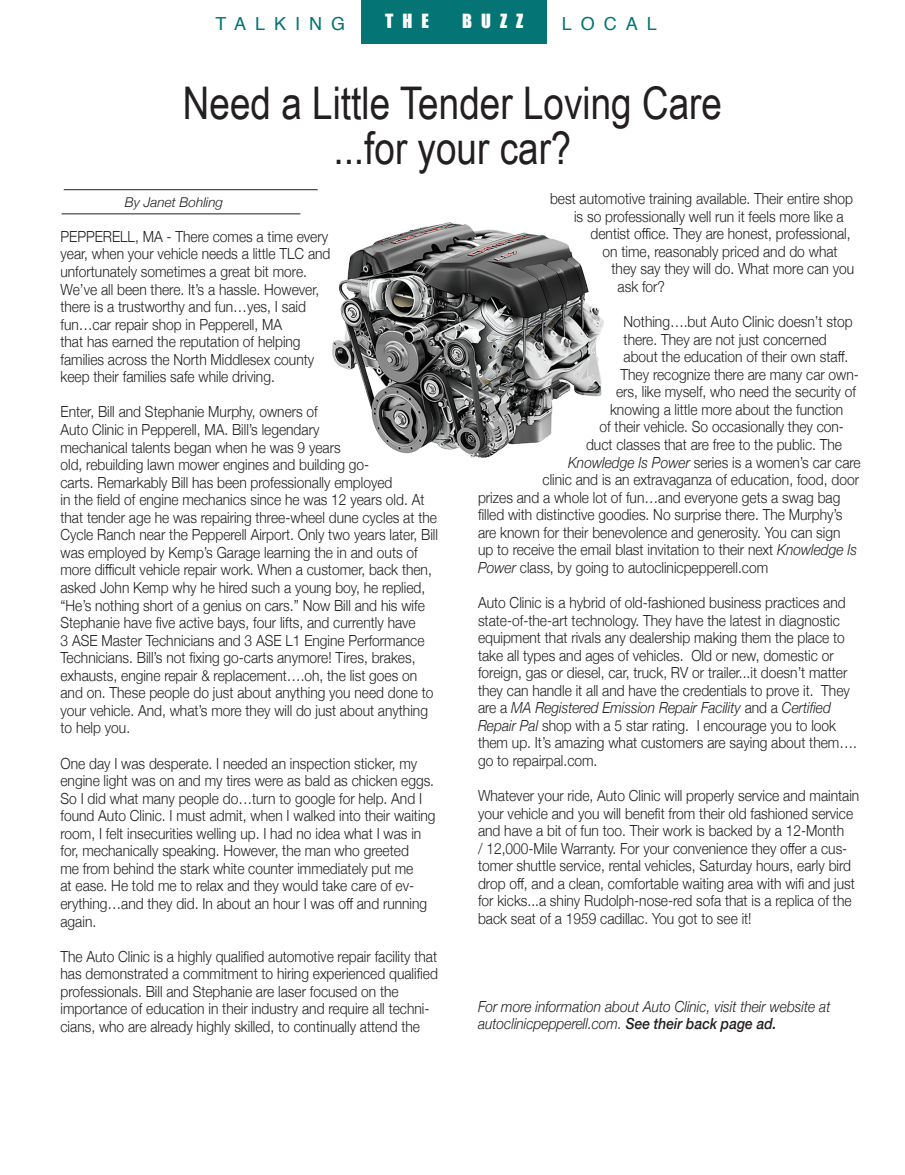
<style>
.page{position:relative;width:905px;height:1175px;background:#fff}
.page>*{position:absolute;margin:0;border:0;box-sizing:border-box;transform-origin:0 0}
.t1{font:45px "Arial Narrow";color:#231f20}
.t2{font:18px "Helvetica";letter-spacing:.5em;color:#047474}
.t3{font:18px "Impact";letter-spacing:.5em;color:#fff}
.t4{font:300 15.3px/17.5px "Helvetica Neue";color:#231f20;scale:.9 1}
.t5{font:italic 300 15.3px/17.5px "Helvetica Neue";color:#231f20;scale:.9 1}
.t6{font:italic 300 13.5px "Helvetica Neue";color:#231f20}
.s1{font-style:italic}
.s2{font-weight:500}
</style>
<div class="page">
<hr style="left:64px;top:189px;width:254px;height:1px;background:#231f20">
<hr style="left:62px;top:213px;width:238px;height:1px;background:#231f20">
<div style="left:361px;top:0;width:186px;height:43px;background:#047474"></div>
<img style="left:333px;top:222px;width:270px;height:235px">
<p class="t2" style="left:215px;top:10px;width:131px">TALKING</p>
<p class="t3" style="left:385px;top:7px;width:45px">THE</p>
<p class="t3" style="left:462px;top:7px;width:63px">BUZZ</p>
<p class="t2" style="left:561px;top:10px;width:97px">LOCAL</p>
<p class="t1" style="left:183px;top:70px;width:540px">Need a Little Tender Loving Care</p>
<p class="t1" style="left:333px;top:115px;width:239px">...for your car?</p>
<p class="t6" style="left:125px;top:191px;width:100px">By Janet Bohling</p>
<p class="t4" style="left:550px;top:189px;width:338px">best automotive training available. Their entire shop</p>
<p class="t4" style="left:574px;top:207px;width:301px">is so professionally well run it feels more like a</p>
<p class="t4" style="left:590px;top:224px;width:290px">dentist office. They are honest, professional,</p>
<p class="t4" style="left:602px;top:242px;width:263px">on time, reasonably priced and do what</p>
<p class="t4" style="left:611px;top:259px;width:271px">they say they will do. What more can you</p>
<p class="t4" style="left:617px;top:277px;width:54px">ask for?</p>
<p class="t4" style="left:623px;top:312px;width:256px">Nothing….but Auto Clinic doesn’t stop</p>
<p class="t4" style="left:623px;top:329px;width:227px">there. They are not just concerned</p>
<p class="t4" style="left:623px;top:347px;width:251px">about the education of their own staff.</p>
<p class="t4" style="left:620px;top:364px;width:266px">They recognize there are many car own-</p>
<p class="t4" style="left:616px;top:382px;width:268px">ers, like myself, who need the security of</p>
<p class="t4" style="left:610px;top:400px;width:261px">knowing a little more about the function</p>
<p class="t4" style="left:599px;top:417px;width:273px">of their vehicle. So occasionally they con-</p>
<p class="t4" style="left:586px;top:435px;width:286px">duct classes that are free to the public. The</p>
<p class="t4" style="left:568px;top:452px;width:327px"><span class="s1">Knowledge Is Power</span> series is a women’s car care</p>
<p class="t4" style="left:542px;top:470px;width:353px">clinic and is an extravaganza of education, food, door</p>
<p class="t4" style="left:478px;top:487px;width:404px">prizes and a whole lot of fun…and everyone gets a swag bag</p>
<p class="t4" style="left:478px;top:505px;width:406px">filled with distinctive goodies. No surprise there. The Murphy’s</p>
<p class="t4" style="left:478px;top:522px;width:404px">are known for their benevolence and generosity. You can sign</p>
<p class="t4" style="left:478px;top:540px;width:423px">up to receive the email blast invitation to their next <span class="s1">Knowledge Is</span></p>
<p class="t4" style="left:478px;top:558px;width:324px"><span class="s1">Power</span> class, by going to autoclinicpepperell.com</p>
<p class="t4" style="left:478px;top:593px;width:422px">Auto Clinic is a hybrid of old-fashioned business practices and state-of-the-art technology. They have the latest in diagnostic equipment that rivals any dealership making them the place to take all types and ages of vehicles. Old or new, domestic or foreign, gas or diesel, car, truck, RV or trailer...it doesn’t matter they can handle it all and have the credentials to prove it. They are a <span class="s1">MA Registered Emission Repair Facility</span> and a <span class="s1">Certified Repair Pal</span> shop with a 5 star rating. I encourage you to look them up. It’s amazing what customers are saying about them…. go to repairpal.com.</p>
<p class="t4" style="left:478px;top:786px;width:425px">Whatever your ride, Auto Clinic will properly service and maintain your vehicle and you will benefit from their old fashioned service and have a bit of fun too. Their work is backed by a 12-Month<br>/ 12,000-Mile Warranty. For your convenience they offer a cus&shy;tomer shuttle service, rental vehicles, Saturday hours, early bird drop off, and a clean, comfortable waiting area with wifi and just for kicks...a shiny Rudolph-nose-red sofa that is a replica of the back seat of a 1959 cadillac. You got to see it!</p>
<p class="t4" style="left:60px;top:227px;width:301px">PEPPERELL, MA - There comes a time every year, when your vehicle needs a little TLC and unfortunately sometimes a great bit more.<br>We’ve all been there. It’s a hassle. However, there is a trustworthy and fun…yes, I said fun…car repair shop in Pepperell, MA<br>that has earned the reputation of helping families across the North Middlesex county keep their families safe while driving.</p>
<p class="t4" style="left:60px;top:402px;width:421px">Enter, Bill and Stephanie Murphy, owners of<br>Auto Clinic in Pepperell, MA. Bill’s legendary<br>mechanical talents began when he was 9 years<br>old, rebuilding lawn mower engines and building go-<br>carts. Remarkably Bill has been professionally employed<br>in the field of engine mechanics since he was 12 years old. At that tender age he was repairing three-wheel dune cycles at the Cycle Ranch near the Pepperell Airport. Only two years later, Bill was employed by Kemp’s Garage learning the in and outs of more difficult vehicle repair work. When a customer, back then, asked John Kemp why he hired such a young boy, he replied, “He’s nothing short of a genius on cars.” Now Bill and his wife Stephanie have five active bays, four lifts, and currently have<br>3 ASE Master Technicians and 3 ASE L1 Engine Performance Technicians. Bill’s not fixing go-carts anymore! Tires, brakes, exhausts, engine repair &amp; replacement….oh, the list goes on and on. These people do just about anything you need done to your vehicle. And, what’s more they will do just about anything to help you.</p>
<p class="t4" style="left:60px;top:753px;width:418px">One day I was desperate. I needed an inspection sticker, my engine light was on and my tires were as bald as chicken eggs.<br>So I did what many people do…turn to google for help. And I found Auto Clinic. I must admit, when I walked into their waiting room, I felt insecurities welling up. I had no idea what I was in for, mechanically speaking. However, the man who greeted<br>me from behind the stark white counter immediately put me<br>at ease. He told me to relax and they would take care of ev&shy;erything…and they did. In about an hour I was off and running again.</p>
<p class="t4" style="left:60px;top:946px;width:421px">The Auto Clinic is a highly qualified automotive repair facility that has demonstrated a commitment to hiring experienced qualified professionals. Bill and Stephanie are laser focused on the importance of education in their industry and require all techni&shy;cians, who are already highly skilled, to continually attend the</p>
<p class="t5" style="left:478px;top:996px;width:393px">For more information about Auto Clinic, visit their website at autoclinicpepperell.com. <span class="s2">See their back page ad.</span></p>
</div>
